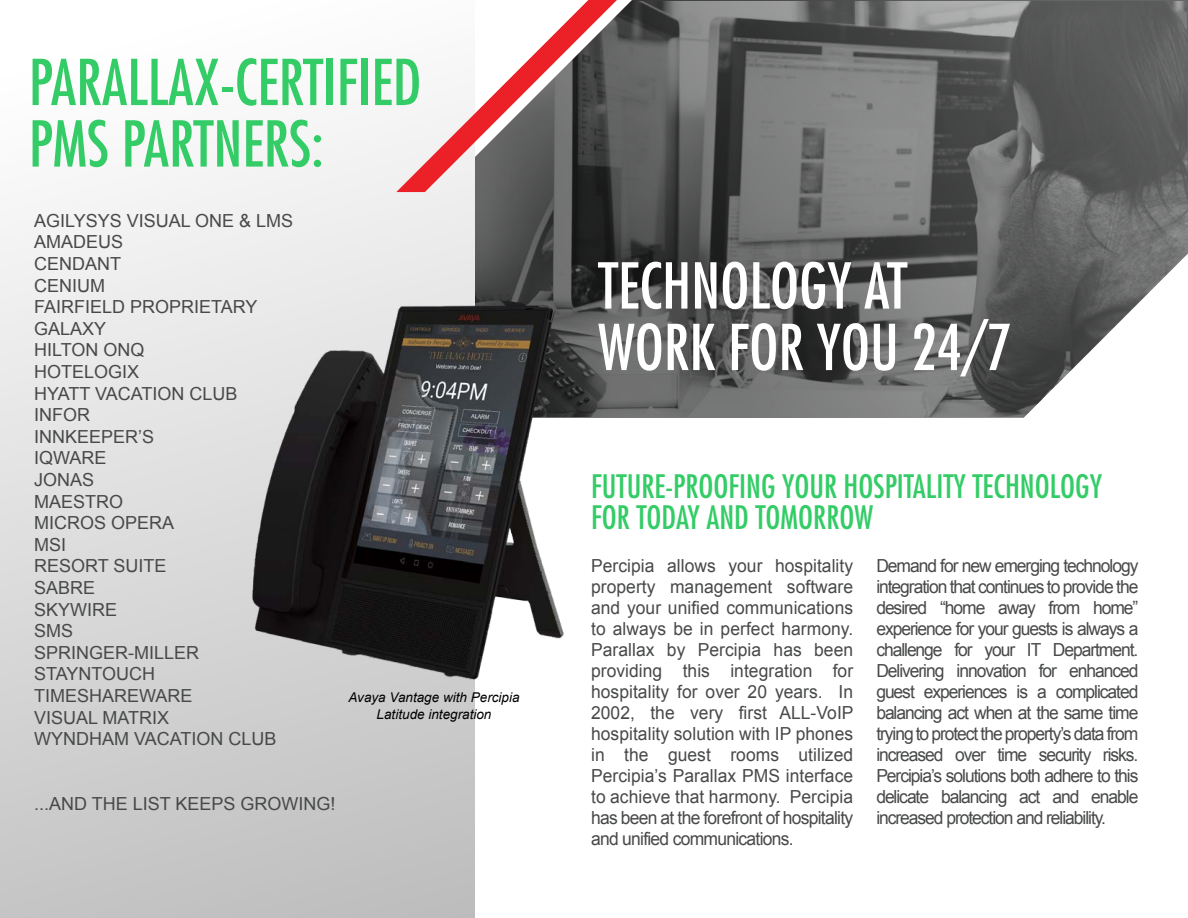
<style>
.page{position:relative;width:1188px;height:918px;background:#fff}
.page>*{position:absolute;margin:0;border:0;box-sizing:border-box;transform-origin:0 0}
.t1{font:condensed 61.5px/61.5px "Futura Std";color:#3c6}
.t2{font:condensed 61.5px/61.5px "Futura Std";color:#fff}
.t3{font:condensed 31.5px/31.5px "Futura Std";color:#3c6}
.t4{font:18px/21px "Arial";color:#484949;text-align:justify}
.t5{font:italic 13.5px/16.2px "Arial";color:#000;text-align:center}
</style>
<div class="page">
<svg style="left:474px;top:0;width:714px;height:417px;background:#606161"></svg>
<svg style="left:1018px;top:253px;width:170px;height:165px"></svg>
<div style="left:0;top:0;width:474px;height:918px;background:linear-gradient(to bottom,#fff,#c2c2c2)"></div>
<img style="left:236px;top:296px;width:342px;height:396px">
<svg style="left:396px;top:0;width:236px;height:192px"></svg>
<h1 class="t1" style="left:29px;top:51px;width:394px">PARALLAX-CERTIFIED<br>PMS PARTNERS:</h1>
<p class="t4" style="left:34px;top:210px;width:261px;line-height:21.6px;text-align:left">AGILYSYS VISUAL ONE &amp; LMS<br>AMADEUS<br>CENDANT<br>CENIUM<br>FAIRFIELD PROPRIETARY<br>GALAXY<br>HILTON ONQ<br>HOTELOGIX<br>HYATT VACATION CLUB<br>INFOR<br>INNKEEPER’S<br>IQWARE<br>JONAS<br>MAESTRO<br>MICROS OPERA<br>MSI<br>RESORT SUITE<br>SABRE<br>SKYWIRE<br>SMS<br>SPRINGER-MILLER<br>STAYNTOUCH<br>TIMESHAREWARE<br>VISUAL MATRIX<br>WYNDHAM VACATION CLUB</p>
<p class="t5" style="left:349px;top:690px;width:173px">Avaya Vantage with Percipia<br>Latitude integration</p>
<p class="t4" style="left:34px;top:793px;width:303px">...AND THE LIST KEEPS GROWING!</p>
<h1 class="t2" style="left:598px;top:255px;width:416px">TECHNOLOGY AT<br>WORK FOR YOU 24/7</h1>
<h2 class="t3" style="left:591px;top:470px;width:512px">FUTURE-PROOFING YOUR HOSPITALITY TECHNOLOGY<br>FOR TODAY AND TOMORROW</h2>
<p class="t4" style="left:591px;top:555px;width:264px">Percipia allows your hospitality property management software and your unified communications to always be in perfect harmony.<br>Parallax by Percipia has been providing this integration for hospitality for over 20 years. In 2002, the very first ALL-VoIP hospitality solution with IP phones in the guest rooms utilized Percipia’s Parallax PMS interface to achieve that harmony. Percipia has been at the forefront of hospitality and unified communications.</p>
<p class="t4" style="left:876px;top:555px;width:264px">Demand for new emerging technology integration that continues to provide the desired “home away from home” experience for your guests is always a challenge for your IT Department.<br>Delivering innovation for enhanced guest experiences is a complicated balancing act when at the same time trying to protect the property’s data from increased over time security risks.<br>Percipia’s solutions both adhere to this delicate balancing act and enable increased protection and reliability.</p>
</div>
